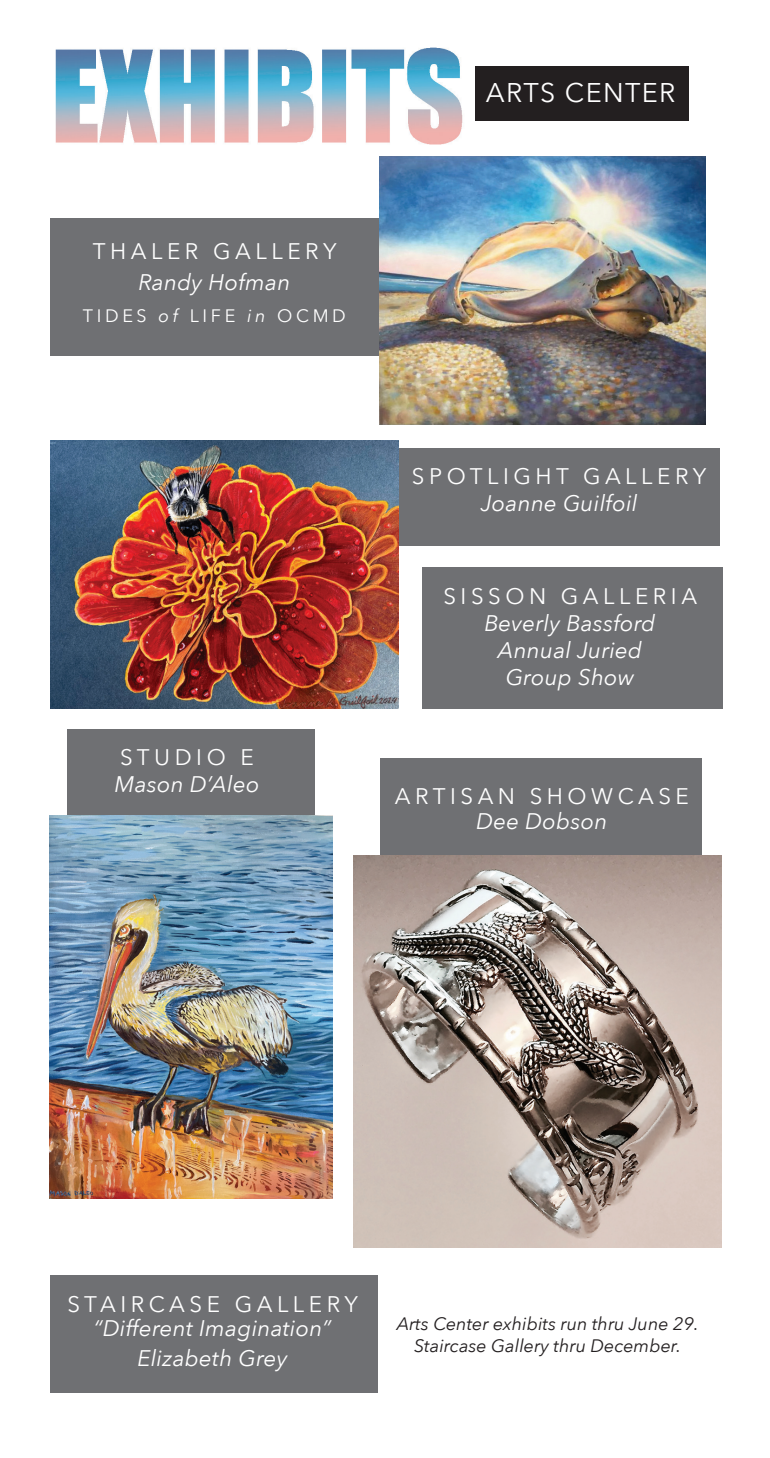
<style>
.page{position:relative;width:770px;height:1458px;background:#fff}
.page>*{position:absolute;margin:0;border:0;box-sizing:border-box;transform-origin:0 0}
.t1{font:27px "Avenir Next";letter-spacing:.05em;color:#fff}
.t2{font:italic 22.5px "Avenir Next";letter-spacing:.01em;color:#fff}
.t3{font:22.5px "Avenir Next";letter-spacing:.2em;color:#fff}
.t4{font:italic 18px "Avenir Next";color:#231f20}
.t5{font:18px "Avenir Next";letter-spacing:.2em;color:#fff}
.s1{font-style:italic}
</style>
<div class="page">
<img style="left:55px;top:47px;width:455px;height:110px">
<div style="left:475px;top:66px;width:214px;height:55px;background:#231f20"></div>
<div style="left:422px;top:568px;width:301px;height:141px;background:#6f7073"></div>
<div style="left:50px;top:218px;width:345px;height:137px;background:#6f7073"></div>
<div style="left:399px;top:448px;width:320px;height:97px;background:#6f7073"></div>
<div style="left:380px;top:758px;width:321px;height:162px;background:#6f7073"></div>
<div style="left:51px;top:1276px;width:327px;height:117px;background:#6f7073"></div>
<img style="left:51px;top:441px;width:348px;height:267px">
<div style="left:67px;top:729px;width:247px;height:171px;background:#6f7073"></div>
<img style="left:49px;top:816px;width:284px;height:382px">
<img style="left:379px;top:157px;width:326px;height:268px">
<img style="left:353px;top:856px;width:368px;height:392px">
<p class="t3" style="left:93px;top:232px;width:245px">THALER GALLERY</p>
<p class="t2" style="left:138px;top:263px;width:153px">Randy Hofman</p>
<p class="t5" style="left:83px;top:300px;width:264px">TIDES <span class="s1">of</span> LIFE <span class="s1">in</span> OCMD</p>
<p class="t1" style="left:486px;top:70px;width:191px">ARTS CENTER</p>
<p class="t3" style="left:120px;top:738px;width:135px">STUDIO E</p>
<p class="t2" style="left:114px;top:765px;width:146px">Mason D’Aleo</p>
<p class="t3" style="left:412px;top:457px;width:296px">SPOTLIGHT GALLERY</p>
<p class="t2" style="left:481px;top:484px;width:158px">Joanne Guilfoil</p>
<p class="t3" style="left:443px;top:577px;width:255px">SISSON GALLERIA</p>
<p class="t2" style="left:484px;top:604px;width:173px">Beverly Bassford</p>
<p class="t2" style="left:498px;top:631px;width:146px">Annual Juried</p>
<p class="t2" style="left:505px;top:658px;width:130px">Group Show</p>
<p class="t3" style="left:395px;top:777px;width:295px">ARTISAN SHOWCASE</p>
<p class="t2" style="left:476px;top:802px;width:133px">Dee Dobson</p>
<p class="t3" style="left:67px;top:1285px;width:292px">STAIRCASE GALLERY</p>
<p class="t2" style="left:94px;top:1310px;width:239px">“Different Imagination”</p>
<p class="t2" style="left:137px;top:1339px;width:152px">Elizabeth Grey</p>
<p class="t4" style="left:396px;top:1309px;width:303px">Arts Center exhibits run thru June 29.</p>
<p class="t4" style="left:414px;top:1330px;width:268px">Staircase Gallery thru December.</p>
</div>
